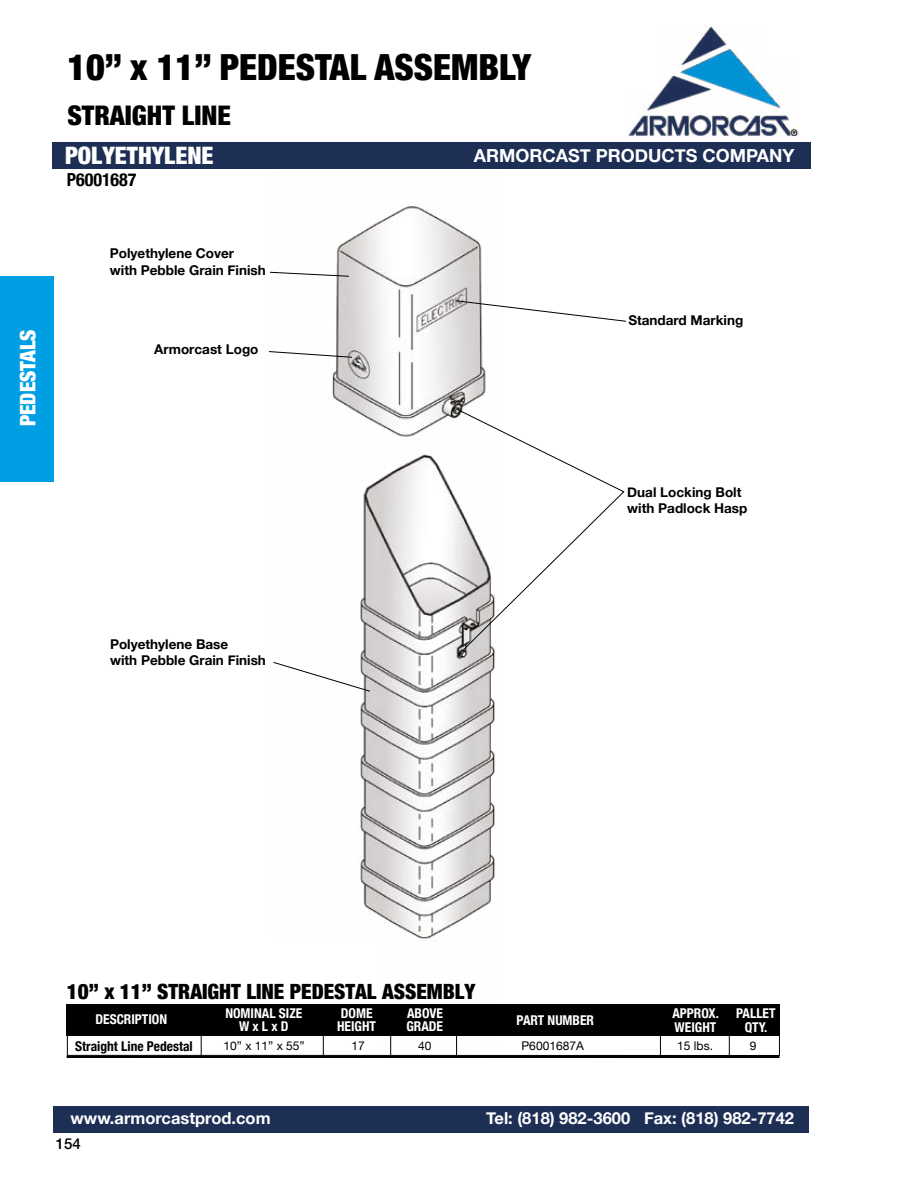
<style>
.page{position:relative;width:918px;height:1188px;background:#fff}
.page>*{position:absolute;margin:0;border:0;box-sizing:border-box;transform-origin:0 0}
.t1{font:900 condensed 36px "Helvetica Neue";color:#000}
.t2{font:900 condensed 27px "Helvetica Neue";color:#000}
.t3{font:900 condensed 24px "Helvetica Neue";color:#fff}
.t4{font:900 condensed 21.45px "Helvetica Neue";color:#fff}
.t5{font:900 condensed 21px "Helvetica Neue";color:#000}
.t6{font:700 18px "Helvetica Neue";color:#fff}
.t7{font:700 condensed 18px "Helvetica Neue";color:#000}
.t8{font:700 16.5px "Helvetica Neue";color:#fff}
.t9{font:500 15px "Helvetica Neue";color:#000}
.t10{font:700 13.5px/16.2px "Helvetica Neue";color:#000}
.t11{font:700 condensed 13.5px/13.5px "Helvetica Neue";color:#fff}
.t12{font:700 condensed 13.5px "Helvetica Neue";color:#000}
.t13{font:12px "Helvetica Neue";color:#000}
.t14{font:700 9.15px "Helvetica Neue";color:#000;scale:.94 1}
</style>
<div class="page">
<img style="left:53px;top:133px;width:758px;height:908px">
<div style="left:52px;top:142px;width:758px;height:26px;background:#1e2f56"></div>
<div style="left:53px;top:1107px;width:756px;height:26px;background:#1e2f56"></div>
<img style="left:626px;top:26px;width:172px;height:112px">
<div style="left:790px;top:131px;width:7px;height:6px;background:#fff;border-radius:50%"></div>
<div style="left:0;top:276px;width:54px;height:206px;background:#009fe3"></div>
<svg style="left:455px;top:300px;width:171px;height:22px"></svg>
<svg style="left:269px;top:351px;width:83px;height:7px"></svg>
<svg style="left:270px;top:272px;width:79px;height:5px"></svg>
<svg style="left:67px;top:1035px;width:1px;height:20px"></svg>
<hr style="left:67px;top:1056px;width:712px;height:2px;background:#000">
<div style="left:67px;top:1004px;width:135px;height:31px;background:#000"></div>
<div style="left:200px;top:1004px;width:580px;height:32px;background:#000"></div>
<svg style="left:201px;top:1036px;width:1px;height:19px"></svg>
<svg style="left:323px;top:1036px;width:1px;height:19px"></svg>
<svg style="left:390px;top:1036px;width:1px;height:19px"></svg>
<svg style="left:456px;top:1036px;width:1px;height:19px"></svg>
<svg style="left:660px;top:1036px;width:1px;height:19px"></svg>
<svg style="left:729px;top:1036px;width:1px;height:19px"></svg>
<svg style="left:779px;top:1036px;width:1px;height:19px"></svg>
<hr style="left:67px;top:1055px;width:713px;height:1px;background:#000">
<svg style="left:456px;top:409px;width:168px;height:241px"></svg>
<svg style="left:273px;top:662px;width:97px;height:30px"></svg>
<h3 class="t4" style="left:15px;top:426px;width:98px;rotate:-90deg">PEDESTALS</h3>
<h1 class="t1" style="left:67px;top:45px;width:465px">10” x 11” PEDESTAL ASSEMBLY</h1>
<h2 class="t2" style="left:67px;top:99px;width:165px">STRAIGHT LINE</h2>
<p class="t14" style="left:791px;top:127px;width:9px">®</p>
<h3 class="t3" style="left:65px;top:140px;width:150px">POLYETHYLENE</h3>
<h3 class="t7" style="left:67px;top:169px;width:71px">P6001687</h3>
<p class="t10" style="left:110px;top:245px;width:157px">Polyethylene Cover<br>with Pebble Grain Finish</p>
<p class="t10" style="left:154px;top:341px;width:106px">Armorcast Logo</p>
<h3 class="t6" style="left:474px;top:144px;width:322px">ARMORCAST PRODUCTS COMPANY</h3>
<p class="t10" style="left:628px;top:312px;width:117px">Standard Marking</p>
<p class="t10" style="left:627px;top:483px;width:122px">Dual Locking Bolt with Padlock Hasp</p>
<p class="t10" style="left:110px;top:636px;width:157px">Polyethylene Base<br>with Pebble Grain Finish</p>
<h3 class="t5" style="left:67px;top:979px;width:410px">10” x 11” STRAIGHT LINE PEDESTAL ASSEMBLY</h3>
<p class="t11" style="left:95px;top:1012px;width:73px">DESCRIPTION</p>
<p class="t12" style="left:75px;top:1038px;width:119px">Straight Line Pedestal</p>
<p class="t11" style="left:225px;top:1006px;width:78px;text-align:center">NOMINAL SIZE<br>W x L x D</p>
<p class="t11" style="left:337px;top:1006px;width:40px">DOME<br>HEIGHT</p>
<p class="t11" style="left:406px;top:1006px;width:38px">ABOVE<br>GRADE</p>
<p class="t11" style="left:672px;top:1006px;width:48px">APPROX.<br>WEIGHT</p>
<p class="t11" style="left:736px;top:1006px;width:41px;text-align:center">PALLET<br>QTY.</p>
<p class="t11" style="left:517px;top:1013px;width:79px">PART NUMBER</p>
<p class="t13" style="left:224px;top:1039px;width:83px">10” x 11” x 55”</p>
<p class="t13" style="left:351px;top:1039px;width:15px">17</p>
<p class="t13" style="left:418px;top:1039px;width:15px">40</p>
<p class="t13" style="left:522px;top:1039px;width:64px">P6001687A</p>
<p class="t13" style="left:677px;top:1039px;width:37px">15 lbs.</p>
<p class="t13" style="left:750px;top:1039px;width:8px">9</p>
<p class="t8" style="left:71px;top:1108px;width:202px">www.armorcastprod.com</p>
<p class="t8" style="left:486px;top:1108px;width:309px">Tel: (818) 982-3600 Fax: (818) 982-7742</p>
<p class="t9" style="left:56px;top:1134px;width:27px">154</p>
</div>
